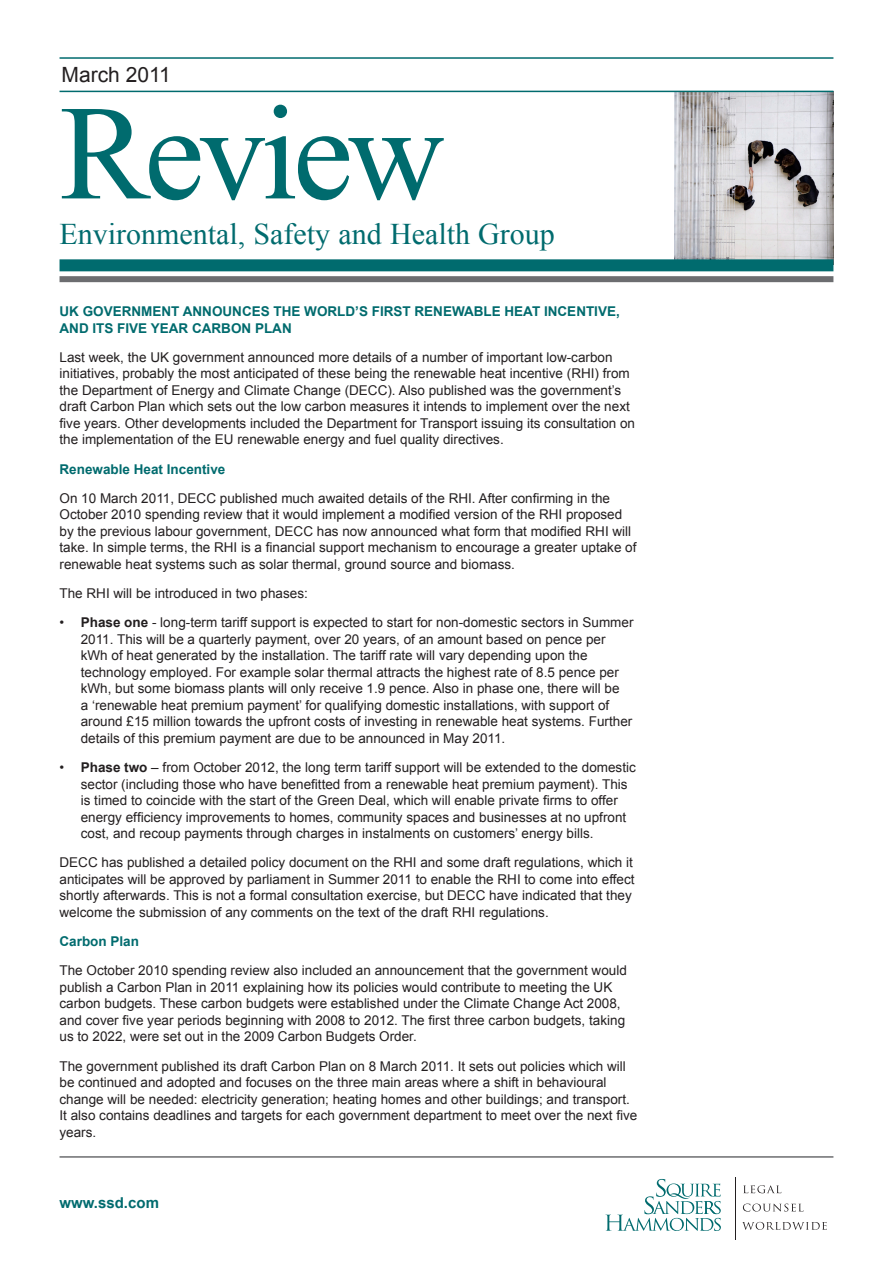
<style>
.page{position:relative;width:893px;height:1263px;background:#fff}
.page>*{position:absolute;margin:0;border:0;box-sizing:border-box;transform-origin:0 0}
.t1{font:135px "Times New Roman";letter-spacing:-.04em;color:#006b6e}
.t2{font:30px "Times New Roman";color:#006b6e}
.Month{font:21px "Arial";color:#231f20}
.t3{font:700 15px "Arial";color:#006b6e}
.Body{font:13.5px/16.5px "Arial";color:#231f20}
.Subheading{font:700 13.5px/16.5px "Arial";color:#006b6e}
.Body-2{font:700 13.5px "Arial";color:#006b6e}
.s1{font-weight:700}
</style>
<div class="page">
<img style="left:674px;top:92px;width:159px;height:167px">
<hr style="left:60px;top:57px;width:773px;height:2px;background:#006b6e">
<div style="left:60px;top:276px;width:773px;height:6px;background:#6c6d70"></div>
<svg style="left:605px;top:1179px;width:116px;height:52px"></svg>
<hr style="left:735px;top:1177px;width:1px;height:62px;background:#231f20">
<svg style="left:743px;top:1185px;width:38px;height:8px"></svg>
<svg style="left:743px;top:1203px;width:61px;height:8px"></svg>
<svg style="left:742px;top:1222px;width:85px;height:8px"></svg>
<hr style="left:60px;top:1156px;width:773px;height:2px;background:#6c6d70">
<div style="left:60px;top:259px;width:773px;height:12px;background:#006b6e"></div>
<hr style="left:60px;top:91px;width:773px;height:1px;background:#006b6e">
<p class="Month" style="left:62px;top:63px;width:111px">March 2011</p>
<p class="t1" style="left:60px;top:75px;width:387px">Review</p>
<p class="t2" style="left:60px;top:217px;width:497px">Environmental, Safety and Health Group</p>
<p class="Subheading" style="left:60px;top:303px;width:562px">UK GOVERNMENT ANNOUNCES THE WORLD’S FIRST RENEWABLE HEAT INCENTIVE,<br>AND ITS FIVE YEAR CARBON PLAN</p>
<p class="Body" style="left:60px;top:349px;width:577px">Last week, the UK government announced more details of a number of important low-carbon initiatives, probably the most anticipated of these being the renewable heat incentive (RHI) from the Department of Energy and Climate Change (DECC). Also published was the government’s draft Carbon Plan which sets out the low carbon measures it intends to implement over the next five years. Other developments included the Department for Transport issuing its consultation on the implementation of the EU renewable energy and fuel quality directives.</p>
<p class="Body-2" style="left:60px;top:461px;width:167px">Renewable Heat Incentive</p>
<p class="Body" style="left:60px;top:490px;width:579px">On 10 March 2011, DECC published much awaited details of the RHI. After confirming in the October 2010 spending review that it would implement a modified version of the RHI proposed by the previous labour government, DECC has now announced what form that modified RHI will take. In simple terms, the RHI is a financial support mechanism to encourage a greater uptake of renewable heat systems such as solar thermal, ground source and biomass.</p>
<p class="Body" style="left:60px;top:585px;width:250px">The RHI will be introduced in two phases:</p>
<p class="Body" style="left:81px;top:614px;width:554px;text-indent:-21px">• <span class="s1">Phase one</span> - long-term tariff support is expected to start for non-domestic sectors in Summer 2011. This will be a quarterly payment, over 20 years, of an amount based on pence per kWh of heat generated by the installation. The tariff rate will vary depending upon the technology employed. For example solar thermal attracts the highest rate of 8.5 pence per kWh, but some biomass plants will only receive 1.9 pence. Also in phase one, there will be<br>a ‘renewable heat premium payment’ for qualifying domestic installations, with support of around £15 million towards the upfront costs of investing in renewable heat systems. Further details of this premium payment are due to be announced in May 2011.</p>
<p class="Body" style="left:81px;top:759px;width:557px;text-indent:-21px">• <span class="s1">Phase two</span> – from October 2012, the long term tariff support will be extended to the domestic sector (including those who have benefitted from a renewable heat premium payment). This is timed to coincide with the start of the Green Deal, which will enable private firms to offer energy efficiency improvements to homes, community spaces and businesses at no upfront cost, and recoup payments through charges in instalments on customers’ energy bills.</p>
<p class="Body" style="left:60px;top:854px;width:577px">DECC has published a detailed policy document on the RHI and some draft regulations, which it anticipates will be approved by parliament in Summer 2011 to enable the RHI to come into effect shortly afterwards. This is not a formal consultation exercise, but DECC have indicated that they welcome the submission of any comments on the text of the draft RHI regulations.</p>
<p class="Body-2" style="left:60px;top:934px;width:81px">Carbon Plan</p>
<p class="Body" style="left:60px;top:962px;width:569px">The October 2010 spending review also included an announcement that the government would publish a Carbon Plan in 2011 explaining how its policies would contribute to meeting the UK carbon budgets. These carbon budgets were established under the Climate Change Act 2008, and cover five year periods beginning with 2008 to 2012. The first three carbon budgets, taking us to 2022, were set out in the 2009 Carbon Budgets Order.</p>
<p class="Body" style="left:60px;top:1058px;width:579px">The government published its draft Carbon Plan on 8 March 2011. It sets out policies which will be continued and adopted and focuses on the three main areas where a shift in behavioural change will be needed: electricity generation; heating homes and other buildings; and transport.<br>It also contains deadlines and targets for each government department to meet over the next five years.</p>
<p class="t3" style="left:60px;top:1194px;width:101px">www.ssd.com</p>
</div>
